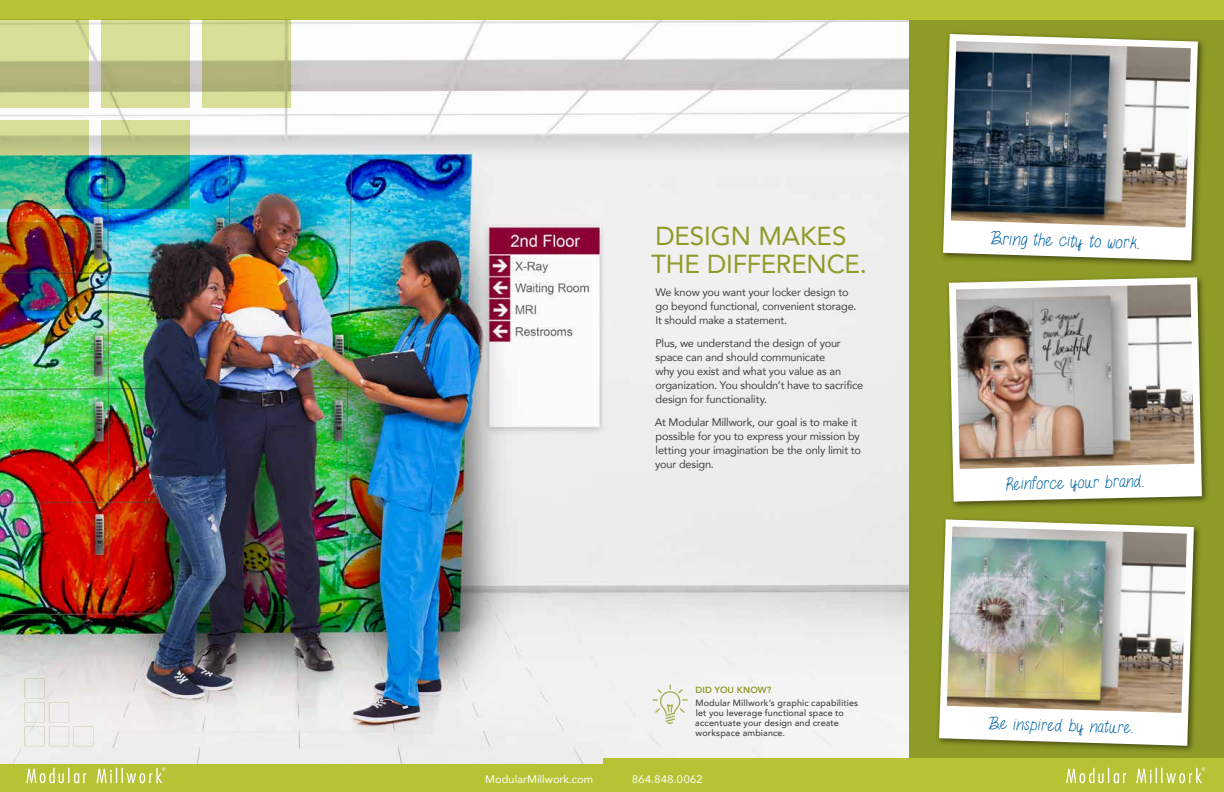
<style>
.page{position:relative;width:1224px;height:792px;background:#fff}
.page>*{position:absolute;margin:0;border:0;box-sizing:border-box;transform-origin:0 0}
.t1{font:26px/28px "Avenir";letter-spacing:-.005em;color:#8f9a27}
.t2{font:18.9px "By The Butterfly";color:#0063a3}
.t3{font:18px "By The Butterfly";color:#0063a3}
.t4{font:11px/14px "Avenir";letter-spacing:-.02em;color:#414042}
.t5{font:11px "Avenir";letter-spacing:.005em;color:#fff}
.t6{font:11px "Avenir";letter-spacing:.025em;color:#fff}
.t7{font:500 9px/10px "Avenir";letter-spacing:.015em;color:#414042}
.t8{font:800 9px "Avenir";letter-spacing:.015em;color:#8f9a27}
</style>
<div class="page">
<div style="left:0;top:758px;width:621px;height:34px;background:#b7c334"></div>
<img style="left:0;top:19px;width:603px;height:744px">
<div style="left:0;top:0;width:621px;height:19px;background:#b7c334"></div>
<svg style="left:202px;top:19px;width:89px;height:89px;background:#c8cc8b"></svg>
<svg style="left:101px;top:19px;width:89px;height:89px;background:#c9cd8b"></svg>
<svg style="left:0;top:19px;width:89px;height:89px;background:#c9cd8b"></svg>
<img style="left:0;top:121px;width:89px;height:88px">
<img style="left:101px;top:121px;width:89px;height:88px">
<img style="left:0;top:222px;width:89px;height:88px">
<svg style="left:24px;top:678px;width:70px;height:68px;background:#ebe8e7"></svg>
<svg style="left:26px;top:768px;width:60px;height:16px"></svg>
<svg style="left:97px;top:767px;width:68px;height:16px"></svg>
<img style="left:603px;top:19px;width:306px;height:739px">
<div style="left:909px;top:0;width:315px;height:792px;background:#8f9a27"></div>
<div style="left:940px;top:31px;width:266px;height:237px;background:#000;opacity:.52"></div>
<svg style="left:940px;top:31px;width:261px;height:233px;background:#747d76"></svg>
<svg style="left:946px;top:220px;width:242px;height:35px;background:#f4f1ed"></svg>
<svg style="left:652px;top:684px;width:36px;height:40px"></svg>
<div style="left:945px;top:274px;width:265px;height:236px;background:#000;opacity:.52"></div>
<img style="left:945px;top:274px;width:260px;height:231px">
<svg style="left:956px;top:464px;width:242px;height:32px;background:#f9f7f4"></svg>
<div style="left:936px;top:516px;width:266px;height:238px;background:#000;opacity:.52"></div>
<img style="left:936px;top:516px;width:261px;height:233px">
<svg style="left:942px;top:706px;width:242px;height:35px;background:#f4f2ee"></svg>
<div style="left:603px;top:758px;width:621px;height:34px;background:#b7c334"></div>
<div style="left:603px;top:0;width:621px;height:19px;background:#b7c334"></div>
<svg style="left:1066px;top:768px;width:60px;height:16px"></svg>
<svg style="left:1136px;top:767px;width:69px;height:16px"></svg>
<h1 class="t1" style="left:651px;top:221px;width:217px">DESIGN MAKES<br>THE DIFFERENCE.</h1>
<p class="t4" style="left:655px;top:285px;width:203px">We know you want your locker design to go beyond functional, convenient storage.<br>It should make a statement.</p>
<p class="t4" style="left:655px;top:336px;width:209px">Plus, we understand the design of your space can and should communicate<br>why you exist and what you value as an organization. You shouldn’t have to sacrifice design for functionality.</p>
<p class="t4" style="left:655px;top:415px;width:208px">At Modular Millwork, our goal is to make it possible for you to express your mission by letting your imagination be the only limit to your design.</p>
<p class="t5" style="left:485px;top:770px;width:109px">ModularMillwork.com</p>
<p class="t8" style="left:696px;top:683px;width:77px">DID YOU KNOW?</p>
<p class="t7" style="left:695px;top:697px;width:164px">Modular Millwork’s graphic capabilities let you leverage functional space to accentuate your design and create workspace ambiance.</p>
<p class="t6" style="left:632px;top:770px;width:72px">864.848.0062</p>
<h2 class="t2" style="left:991px;top:229px;width:150px;rotate:2deg">Bring the city to work.</h2>
<h3 class="t3" style="left:1005px;top:475px;width:140px;rotate:-1deg">Reinforce your brand.</h3>
<h3 class="t3" style="left:989px;top:714px;width:146px;rotate:2deg">Be inspired by nature.</h3>
</div>
